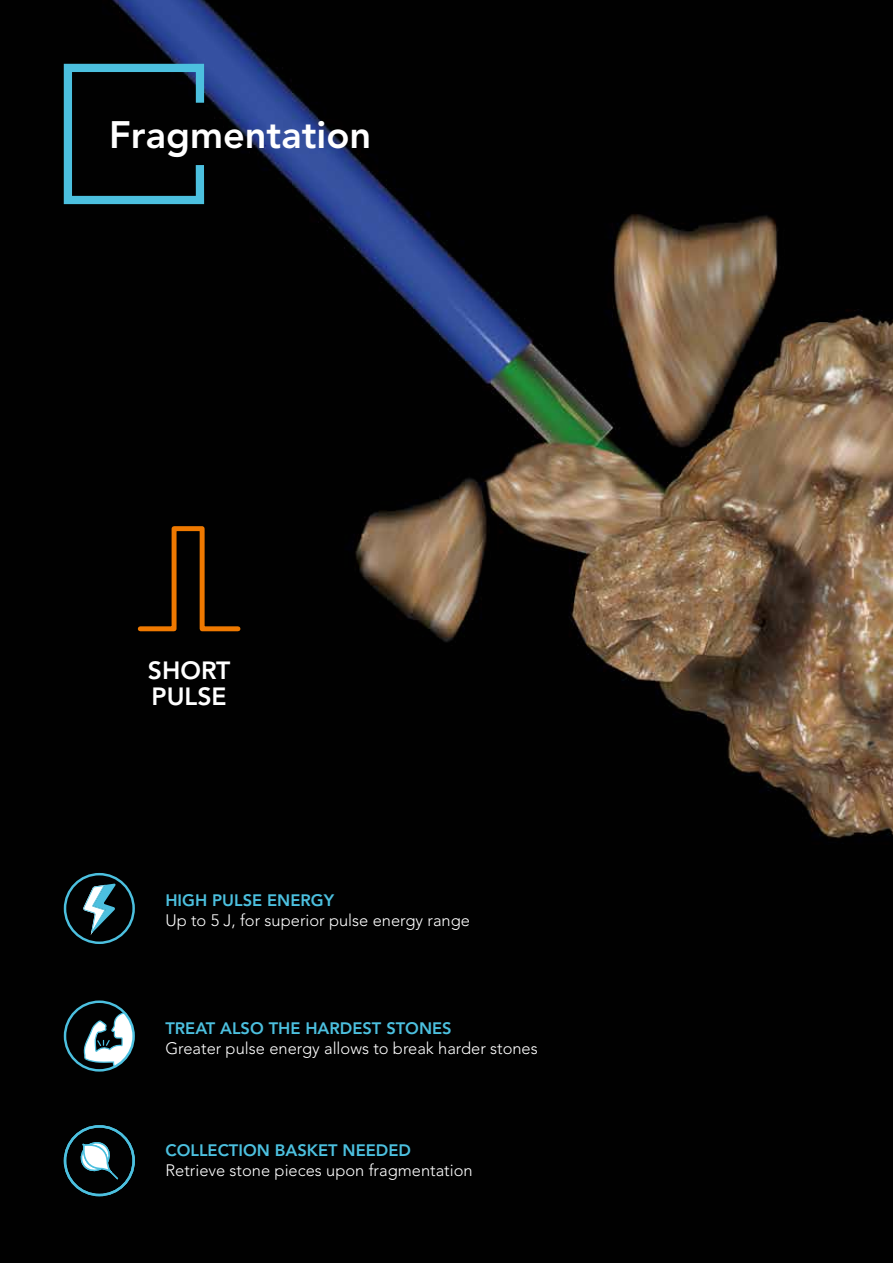
<style>
.page{position:relative;width:893px;height:1263px;background:#fff}
.page>*{position:absolute;margin:0;border:0;box-sizing:border-box;transform-origin:0 0}
.t1{font:800 37.95px "Avenir LT Std";color:#fff}
.t2{font:800 24.75px/26.4px "Avenir LT Std";color:#fff}
.t3{font:300 16.5px "Avenir LT Std";color:#fff}
.t4{font:800 16.5px "Avenir LT Std";color:#4cc0df}
</style>
<div class="page">
<img style="left:0;top:0;width:893px;height:1263px">
<div style="left:60px;top:60px;width:148px;height:1203px;background:#010101"></div>
<svg style="left:135px;top:524px;width:108px;height:110px"></svg>
<svg style="left:64px;top:873px;width:71px;height:71px"></svg>
<svg style="left:64px;top:1000px;width:71px;height:71px"></svg>
<svg style="left:81px;top:1142px;width:37px;height:37px"></svg>
<div style="left:64px;top:1125px;width:71px;height:71px;border:2px solid #4cc0df;border-radius:50%"></div>
<h1 class="t1" style="left:109px;top:112px;width:264px">Fragmentation</h1>
<h2 class="t2" style="left:148px;top:657px;width:84px">SHORT<br>PULSE</h2>
<p class="t4" style="left:165px;top:891px;width:170px">HIGH PULSE ENERGY</p>
<p class="t3" style="left:165px;top:911px;width:306px">Up to 5 J, for superior pulse energy range</p>
<p class="t4" style="left:165px;top:1018px;width:288px">TREAT ALSO THE HARDEST STONES</p>
<p class="t3" style="left:165px;top:1038px;width:374px">Greater pulse energy allows to break harder stones</p>
<p class="t4" style="left:165px;top:1141px;width:247px">COLLECTION BASKET NEEDED</p>
<p class="t3" style="left:165px;top:1161px;width:309px">Retrieve stone pieces upon fragmentation</p>
</div>
